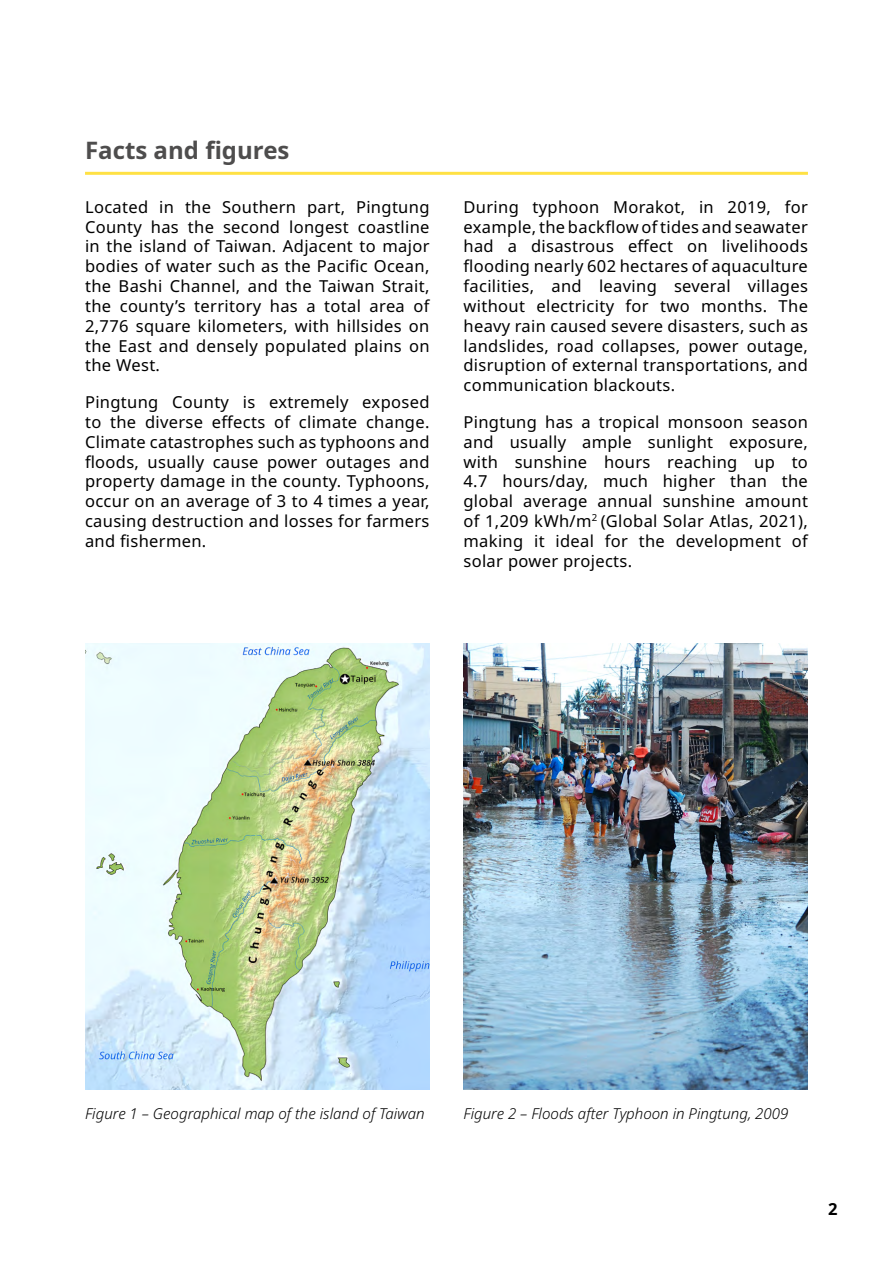
<style>
.page{position:relative;width:893px;height:1263px;background:#fff}
.page>*{position:absolute;margin:0;border:0;box-sizing:border-box;transform-origin:0 0}
.t1{font:700 24px "Noto Sans";color:#4e4d4d}
.t2{font:16.5px/19.8px "Noto Sans";letter-spacing:.02em;color:#000;text-align:justify}
.t3{font:700 16.5px "Noto Sans";color:#000}
.t4{font:italic 300 15px "Noto Sans";color:#000}
</style>
<div class="page">
<hr style="left:85px;top:172px;width:723px;height:3px;background:#ffe144">
<img style="left:85px;top:643px;width:344px;height:447px">
<img style="left:463px;top:643px;width:345px;height:446px">
<h1 class="t1" style="left:85px;top:133px;width:206px">Facts and figures</h1>
<p class="t2" style="left:85px;top:197px;width:346px">Located in the Southern part, Pingtung County has the second longest coastline in the island of Taiwan. Adjacent to major bodies of water such as the Pacific Ocean, the Bashi Channel, and the Taiwan Strait, the county’s territory has a total area of 2,776 square kilometers, with hillsides on the East and densely populated plains on the West.</p>
<p class="t2" style="left:85px;top:392px;width:346px">Pingtung County is extremely exposed to the diverse effects of climate change.<br>Climate catastrophes such as typhoons and floods, usually cause power outages and property damage in the county. Typhoons, occur on an average of 3 to 4 times a year, causing destruction and losses for farmers and fishermen.</p>
<p class="t2" style="left:463px;top:197px;width:346px">During typhoon Morakot, in 2019, for example, the backflow of tides and seawater had a disastrous effect on livelihoods flooding nearly 602 hectares of aquaculture facilities, and leaving several villages without electricity for two months. The heavy rain caused severe disasters, such as landslides, road collapses, power outage, disruption of external transportations, and communication blackouts.</p>
<p class="t2" style="left:463px;top:412px;width:346px">Pingtung has a tropical monsoon season and usually ample sunlight exposure, with sunshine hours reaching up to 4.7 hours/day, much higher than the global average annual sunshine amount of 1,209 kWh/m<sup>2</sup> (Global Solar Atlas, 2021), making it ideal for the development of solar power projects.</p>
<p class="t4" style="left:85px;top:1103px;width:341px">Figure 1 – Geographical map of the island of Taiwan</p>
<p class="t4" style="left:463px;top:1103px;width:326px">Figure 2 – Floods after Typhoon in Pingtung, 2009</p>
<p class="t3" style="left:828px;top:1197px;width:11px">2</p>
</div>
